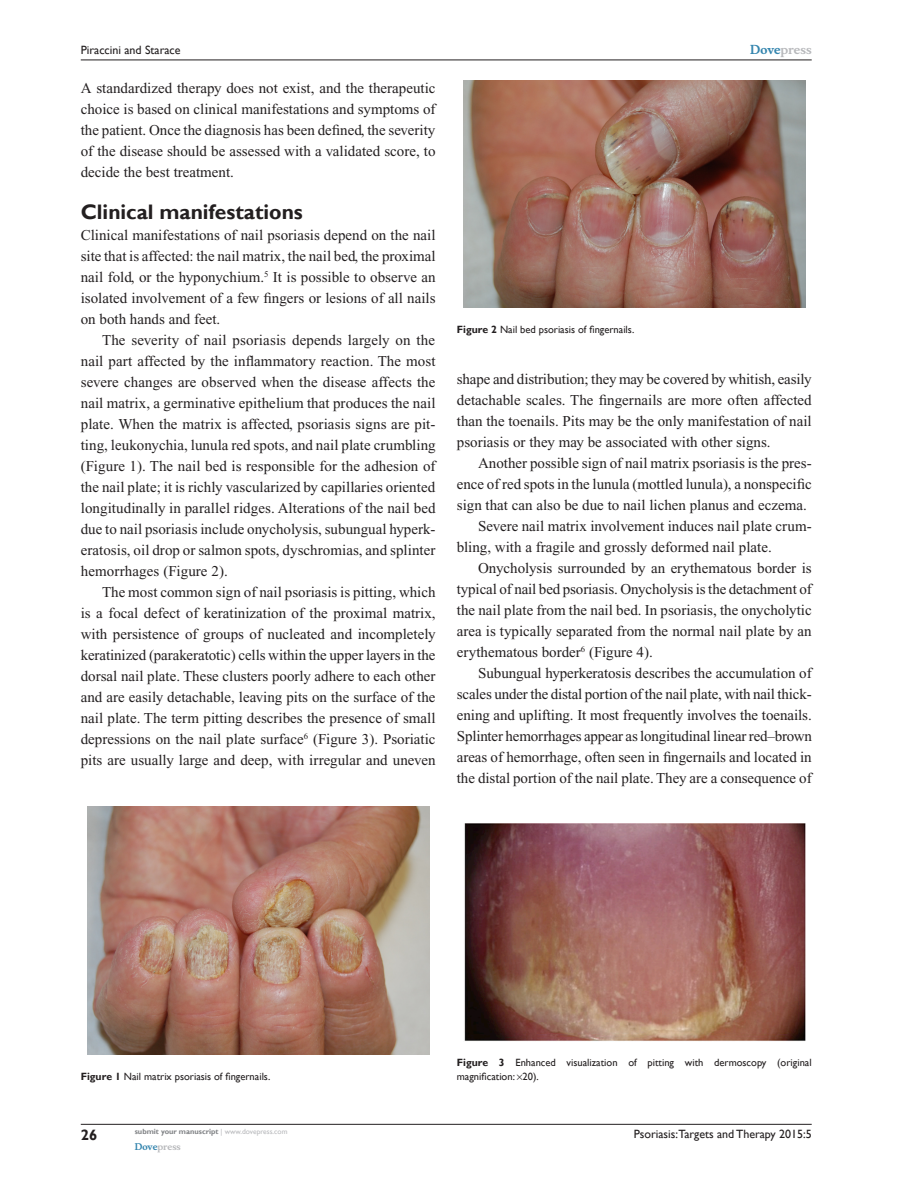
<style>
.page{position:relative;width:918px;height:1188px;background:#fff}
.page>*{position:absolute;margin:0;border:0;box-sizing:border-box;transform-origin:0 0}
.t1{font:700 21px "Gill Sans";color:#231f20}
.Tx{font:15px/21px "Times New Roman";color:#231f20;text-align:justify}
.TxF{font:15px/21px "Times New Roman";color:#231f20;text-align:justify}
.RunFolio-V{font:700 15px "Gill Sans";color:#231f20}
.RunF-V{font:12px "Gill Sans";color:#231f20}
.RunH-V{font:12px "Gill Sans";color:#231f20}
.RunH-Brand-V{font:700 12px "Musee";color:#b8b9bc}
.FC{font:10.5px/13.5px "Gill Sans";color:#231f20}
.RunF-Brand-V{font:700 9px "Musee";color:#b8b9bc}
.RunF-SubmityourMS-V{font:700 7.5px "Gill Sans";color:#808285}
.s1{font-weight:700}
.s2{color:#3485ae}
.s3{font-weight:400;color:#b8b9bc}
</style>
<div class="page">
<hr style="left:81px;top:1124px;width:731px;height:1px;background:#231f20">
<hr style="left:81px;top:60px;width:731px;height:1px;background:#231f20">
<img style="left:87px;top:807px;width:342px;height:247px">
<img style="left:463px;top:81px;width:342px;height:227px">
<img style="left:464px;top:824px;width:341px;height:217px">
<p class="RunH-V" style="left:81px;top:43px;width:101px">Piraccini and Starace</p>
<p class="Tx" style="left:81px;top:77px;width:356px">A standardized therapy does not exist, and the therapeutic choice is based on clinical manifestations and symptoms of the patient. Once the diagnosis has been defined, the severity of the disease should be assessed with a validated score, to decide the best treatment.</p>
<h1 class="t1" style="left:81px;top:199px;width:224px">Clinical manifestations</h1>
<p class="TxF" style="left:81px;top:224px;width:356px">Clinical manifestations of nail psoriasis depend on the nail site that is affected: the nail matrix, the nail bed, the proximal nail fold, or the hyponychium.<sup>5</sup> It is possible to observe an isolated involvement of a few fingers or lesions of all nails on both hands and feet.</p>
<p class="Tx" style="left:81px;top:329px;width:357px;text-indent:21px">The severity of nail psoriasis depends largely on the nail part affected by the inflammatory reaction. The most severe changes are observed when the disease affects the nail matrix, a germinative epithelium that produces the nail plate. When the matrix is affected, psoriasis signs are pit&shy;ting, leukonychia, lunula red spots, and nail plate crumbling (Figure 1). The nail bed is responsible for the adhesion of the nail plate; it is richly vascularized by capillaries oriented longitudinally in parallel ridges. Alterations of the nail bed due to nail psoriasis include onycholysis, subungual hyperk&shy;eratosis, oil drop or salmon spots, dyschromias, and splinter hemorrhages (Figure 2).</p>
<p class="Tx" style="left:81px;top:581px;width:356px;text-indent:21px">The most common sign of nail psoriasis is pitting, which is a focal defect of keratinization of the proximal matrix, with persistence of groups of nucleated and incompletely keratinized (parakeratotic) cells within the upper layers in the dorsal nail plate. These clusters poorly adhere to each other and are easily detachable, leaving pits on the surface of the nail plate. The term pitting describes the presence of small depressions on the nail plate surface<sup>6</sup> (Figure 3). Psoriatic pits are usually large and deep, with irregular and uneven</p>
<p class="FC" style="left:457px;top:323px;width:179px"><span class="s1">Figure 2</span> Nail bed psoriasis of fingernails.</p>
<p class="RunH-Brand-V" style="left:750px;top:43px;width:63px"><span class="s2">Dove</span>press</p>
<p class="Tx" style="left:457px;top:368px;width:356px">shape and distribution; they may be covered by whitish, easily detachable scales. The fingernails are more often affected than the toenails. Pits may be the only manifestation of nail psoriasis or they may be associated with other signs.</p>
<p class="Tx" style="left:457px;top:452px;width:356px;text-indent:21px">Another possible sign of nail matrix psoriasis is the pres&shy;ence of red spots in the lunula (mottled lunula), a nonspecific sign that can also be due to nail lichen planus and eczema.</p>
<p class="Tx" style="left:457px;top:515px;width:356px;text-indent:21px">Severe nail matrix involvement induces nail plate crum&shy;bling, with a fragile and grossly deformed nail plate.</p>
<p class="Tx" style="left:457px;top:557px;width:356px;text-indent:21px">Onycholysis surrounded by an erythematous border is typical of nail bed psoriasis. Onycholysis is the detachment of the nail plate from the nail bed. In psoriasis, the onycholytic area is typically separated from the normal nail plate by an erythematous border<sup>6</sup> (Figure 4).</p>
<p class="Tx" style="left:457px;top:662px;width:356px;text-indent:21px">Subungual hyperkeratosis describes the accumulation of scales under the distal portion of the nail plate, with nail thick&shy;ening and uplifting. It most frequently involves the toenails.<br>Splinter hemorrhages appear as longitudinal linear red–brown areas of hemorrhage, often seen in fingernails and located in the distal portion of the nail plate. They are a consequence of</p>
<p class="FC" style="left:81px;top:1069px;width:191px"><span class="s1">Figure 1</span> Nail matrix psoriasis of fingernails.</p>
<p class="RunFolio-V" style="left:81px;top:1126px;width:18px">26</p>
<p class="RunF-SubmityourMS-V" style="left:135px;top:1127px;width:154px">submit your manuscript <span class="s3">| www.dovepress.com</span></p>
<p class="RunF-Brand-V" style="left:135px;top:1141px;width:48px"><span class="s2">Dove</span>press</p>
<p class="FC" style="left:457px;top:1056px;width:356px"><span class="s1">Figure 3</span> Enhanced visualization of pitting with dermoscopy (original magnification: 20).</p>
<p class="RunF-V" style="left:634px;top:1127px;width:180px">Psoriasis:Targets and Therapy 2015:5</p>
</div>
